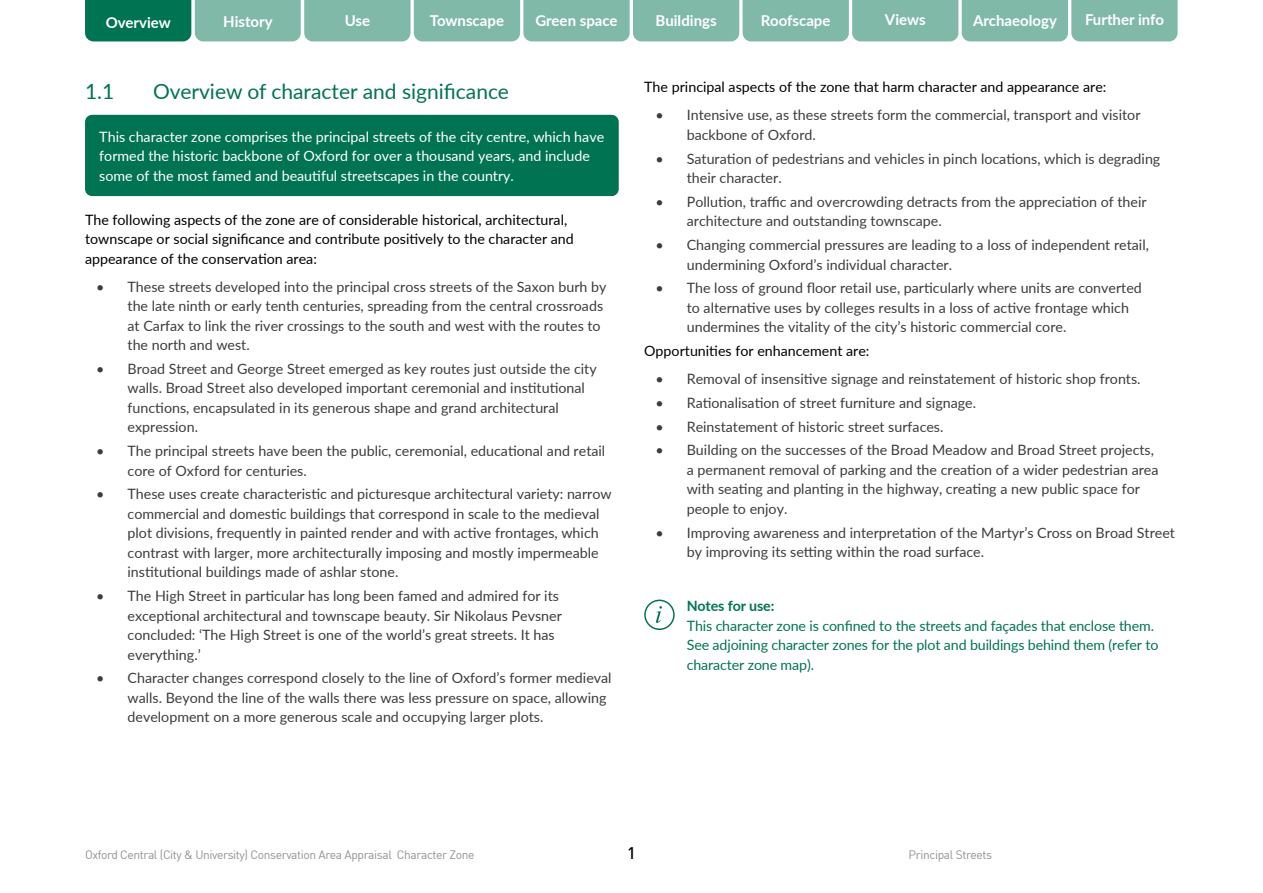
<style>
.page{position:relative;width:1263px;height:893px;background:#fff}
.page>*{position:absolute;margin:0;border:0;box-sizing:border-box;transform-origin:0 0}
.t1{font:21px "Lato";color:#007452}
.t2{font:500 16.5px "DIN";color:#000}
.t3{font:700 15px "Lato";color:#fff}
.t4{font:14.25px/19.5px "Lato";color:#3c3c3b}
.t5{font:14.25px/19.5px "Lato";color:#000}
.t6{font:14.25px/19.5px "Lato";color:#fff}
.t7{font:14.25px/19.5px "Lato";letter-spacing:-.01em;color:#007452}
.t8{font:700 14.25px "Lato";letter-spacing:-.01em;color:#007452}
.t9{font:12px "DIN";letter-spacing:-.03em;color:#929292}
</style>
<div class="page">
<svg style="left:85px;top:0;width:1092px;height:41px;background:#77b4a2"></svg>
<svg style="left:644px;top:600px;width:31px;height:30px"></svg>
<div style="left:86px;top:116px;width:532px;height:79px;background:#007452;border-radius:6px"></div>
<div style="left:85px;top:115px;width:534px;height:81px;border:2px solid #007452;border-radius:6px"></div>
<p class="t3" style="left:106px;top:12px;width:67px">Overview</p>
<p class="t3" style="left:223px;top:11px;width:51px">History</p>
<p class="t3" style="left:345px;top:9px;width:27px">Use</p>
<p class="t3" style="left:430px;top:9px;width:76px">Townscape</p>
<p class="t3" style="left:535px;top:9px;width:84px">Green space</p>
<p class="t3" style="left:656px;top:9px;width:63px">Buildings</p>
<p class="t3" style="left:761px;top:9px;width:71px">Roofscape</p>
<p class="t3" style="left:885px;top:9px;width:42px">Views</p>
<p class="t3" style="left:973px;top:9px;width:85px">Archaeology</p>
<p class="t3" style="left:1085px;top:9px;width:80px">Further info</p>
<h1 class="t1" style="left:85px;top:77px;width:31px">1.1</h1>
<h1 class="t1" style="left:153px;top:77px;width:357px">Overview of character and significance</h1>
<p class="t6" style="left:99px;top:126px;width:506px">This character zone comprises the principal streets of the city centre, which have formed the historic backbone of Oxford for over a thousand years, and include some of the most famed and beautiful streetscapes in the country.</p>
<p class="t5" style="left:85px;top:209px;width:490px">The following aspects of the zone are of considerable historical, architectural, townscape or social significance and contribute positively to the character and appearance of the conservation area:</p>
<p class="t4" style="left:128px;top:276px;width:480px;text-indent:-31px">• These streets developed into the principal cross streets of the Saxon burh by the late ninth or early tenth centuries, spreading from the central crossroads at Carfax to link the river crossings to the south and west with the routes to the north and west.</p>
<p class="t4" style="left:128px;top:358px;width:471px;text-indent:-31px">• Broad Street and George Street emerged as key routes just outside the city walls. Broad Street also developed important ceremonial and institutional functions, encapsulated in its generous shape and grand architectural expression.</p>
<p class="t4" style="left:128px;top:441px;width:479px;text-indent:-31px">• The principal streets have been the public, ceremonial, educational and retail core of Oxford for centuries.</p>
<p class="t4" style="left:128px;top:484px;width:486px;text-indent:-31px">• These uses create characteristic and picturesque architectural variety: narrow commercial and domestic buildings that correspond in scale to the medieval plot divisions, frequently in painted render and with active frontages, which contrast with larger, more architecturally imposing and mostly impermeable institutional buildings made of ashlar stone.</p>
<p class="t4" style="left:128px;top:586px;width:436px;text-indent:-31px">• The High Street in particular has long been famed and admired for its exceptional architectural and townscape beauty. Sir Nikolaus Pevsner concluded: ‘The High Street is one of the world’s great streets. It has everything.’</p>
<p class="t4" style="left:128px;top:668px;width:486px;text-indent:-31px">• Character changes correspond closely to the line of Oxford’s former medieval walls. Beyond the line of the walls there was less pressure on space, allowing development on a more generous scale and occupying larger plots.</p>
<p class="t5" style="left:644px;top:77px;width:464px">The principal aspects of the zone that harm character and appearance are:</p>
<p class="t4" style="left:687px;top:105px;width:455px;text-indent:-31px">• Intensive use, as these streets form the commercial, transport and visitor backbone of Oxford.</p>
<p class="t4" style="left:687px;top:148px;width:475px;text-indent:-31px">• Saturation of pedestrians and vehicles in pinch locations, which is degrading their character.</p>
<p class="t4" style="left:687px;top:191px;width:461px;text-indent:-31px">• Pollution, traffic and overcrowding detracts from the appreciation of their architecture and outstanding townscape.</p>
<p class="t4" style="left:687px;top:234px;width:464px;text-indent:-31px">• Changing commercial pressures are leading to a loss of independent retail, undermining Oxford’s individual character.</p>
<p class="t4" style="left:687px;top:278px;width:457px;text-indent:-31px">• The loss of ground floor retail use, particularly where units are converted to alternative uses by colleges results in a loss of active frontage which undermines the vitality of the city’s historic commercial core.</p>
<p class="t5" style="left:644px;top:340px;width:227px">Opportunities for enhancement are:</p>
<p class="t4" style="left:655px;top:368px;width:486px">• Removal of insensitive signage and reinstatement of historic shop fronts.</p>
<p class="t4" style="left:655px;top:392px;width:322px">• Rationalisation of street furniture and signage.</p>
<p class="t4" style="left:655px;top:416px;width:289px">• Reinstatement of historic street surfaces.</p>
<p class="t4" style="left:687px;top:440px;width:473px;text-indent:-31px">• Building on the successes of the Broad Meadow and Broad Street projects, a permanent removal of parking and the creation of a wider pedestrian area with seating and planting in the highway, creating a new public space for people to enjoy.</p>
<p class="t4" style="left:687px;top:522px;width:490px;text-indent:-31px">• Improving awareness and interpretation of the Martyr’s Cross on Broad Street by improving its setting within the road surface.</p>
<p class="t8" style="left:687px;top:595px;width:89px">Notes for use:</p>
<p class="t7" style="left:687px;top:615px;width:473px">This character zone is confined to the streets and façades that enclose them.<br>See adjoining character zones for the plot and buildings behind them (refer to character zone map).</p>
<p class="t9" style="left:85px;top:847px;width:391px">Oxford Central (City &amp; University) Conservation Area Appraisal Character Zone</p>
<p class="t2" style="left:627px;top:842px;width:10px">1</p>
<p class="t9" style="left:909px;top:847px;width:85px">Principal Streets</p>
</div>
